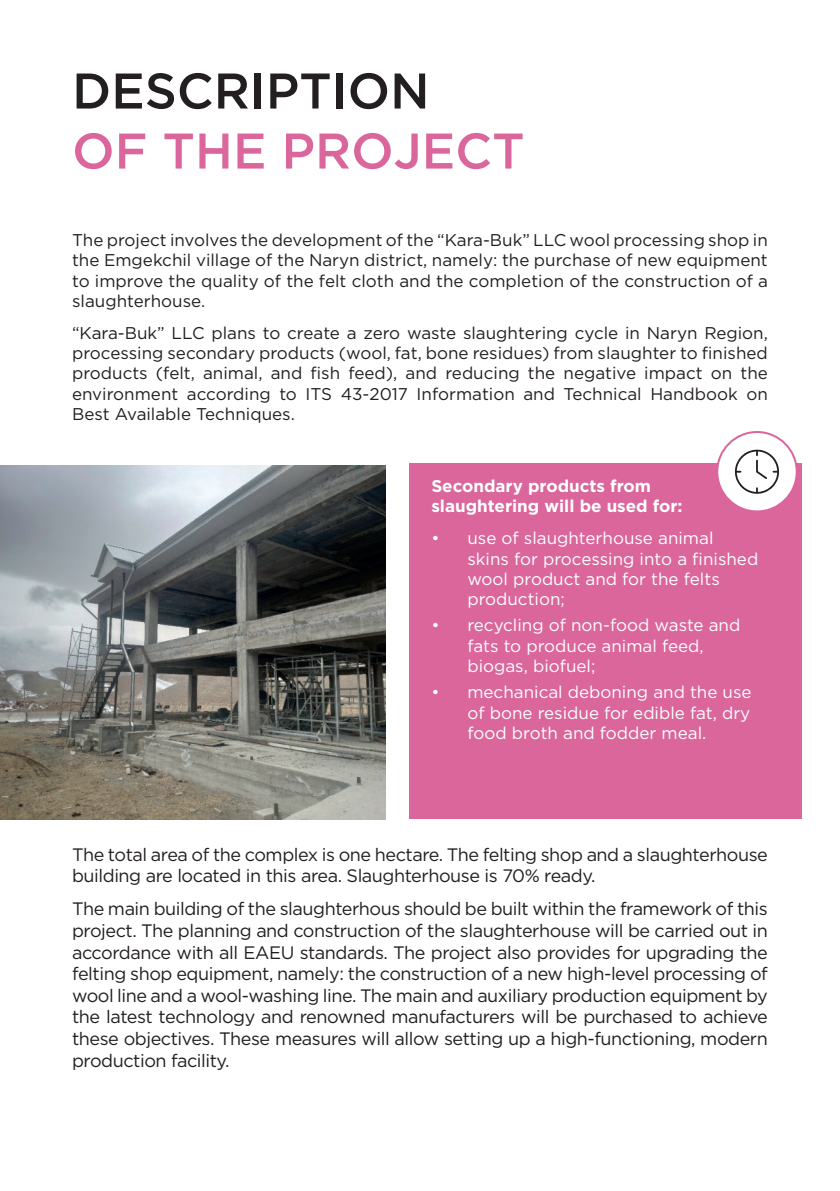
<style>
.page{position:relative;width:840px;height:1191px;background:#fff}
.page>*{position:absolute;margin:0;border:0;box-sizing:border-box;transform-origin:0 0}
.t1{font:500 50px "Gotham Pro";color:#da669c}
.t2{font:500 50px "Gotham Pro";color:#231f20}
.t3{font:18px/21.6px "Gotham Pro";letter-spacing:-.025em;color:#231f20}
.t4{font:17px/20.4px "Gotham Pro";color:#231f20;text-align:justify}
.t5{font:17px/20.4px "Gotham Pro";color:#fff}
.t6{font:700 17px/20.4px "Gotham Pro";color:#fff}
</style>
<div class="page">
<img style="left:0;top:465px;width:386px;height:354px">
<div style="left:408px;top:463px;width:393px;height:356px;background:#da669c"></div>
<div style="left:716px;top:432px;width:80px;height:79px;background:#fff;border-radius:50%"></div>
<div style="left:715px;top:431px;width:82px;height:81px;border:2px solid #da669c;border-radius:50%"></div>
<svg style="left:734px;top:450px;width:45px;height:44px"></svg>
<h1 class="t2" style="left:72px;top:62px;width:359px">DESCRIPTION</h1>
<h1 class="t1" style="left:72px;top:122px;width:453px">OF THE PROJECT</h1>
<p class="t4" style="left:72px;top:229px;width:697px">The project involves the development of the “Kara-Buk” LLC wool processing shop in the Emgekchil village of the Naryn district, namely: the purchase of new equipment to improve the quality of the felt cloth and the completion of the construction of a slaughterhouse.</p>
<p class="t4" style="left:72px;top:322px;width:697px">“Kara-Buk” LLC plans to create a zero waste slaughtering cycle in Naryn Region, processing secondary products (wool, fat, bone residues) from slaughter to finished products (felt, animal, and fish feed), and reducing the negative impact on the environment according to ITS 43-2017 Information and Technical Handbook on Best Available Techniques.</p>
<p class="t6" style="left:431px;top:475px;width:253px">Secondary products from slaughtering will be used for:</p>
<p class="t5" style="left:467px;top:528px;width:292px;text-indent:-36px">• use of slaughterhouse animal skins for processing into a finished wool product and for the felts production;</p>
<p class="t5" style="left:467px;top:615px;width:274px;text-indent:-36px">• recycling of non-food waste and fats to produce animal feed, biogas, biofuel;</p>
<p class="t5" style="left:467px;top:682px;width:285px;text-align:justify;text-indent:-36px">• mechanical deboning and the use of bone residue for edible fat, dry food broth and fodder meal.</p>
<p class="t3" style="left:72px;top:843px;width:697px">The total area of the complex is one hectare. The felting shop and a slaughterhouse building are located in this area. Slaughterhouse is 70% ready.</p>
<p class="t3" style="left:72px;top:898px;width:697px;text-align:justify">The main building of the slaughterhous should be built within the framework of this project. The planning and construction of the slaughterhouse will be carried out in accordance with all EAEU standards. The project also provides for upgrading the felting shop equipment, namely: the construction of a new high-level processing of wool line and a wool-washing line. The main and auxiliary production equipment by the latest technology and renowned manufacturers will be purchased to achieve these objectives. These measures will allow setting up a high-functioning, modern production facility.</p>
</div>
